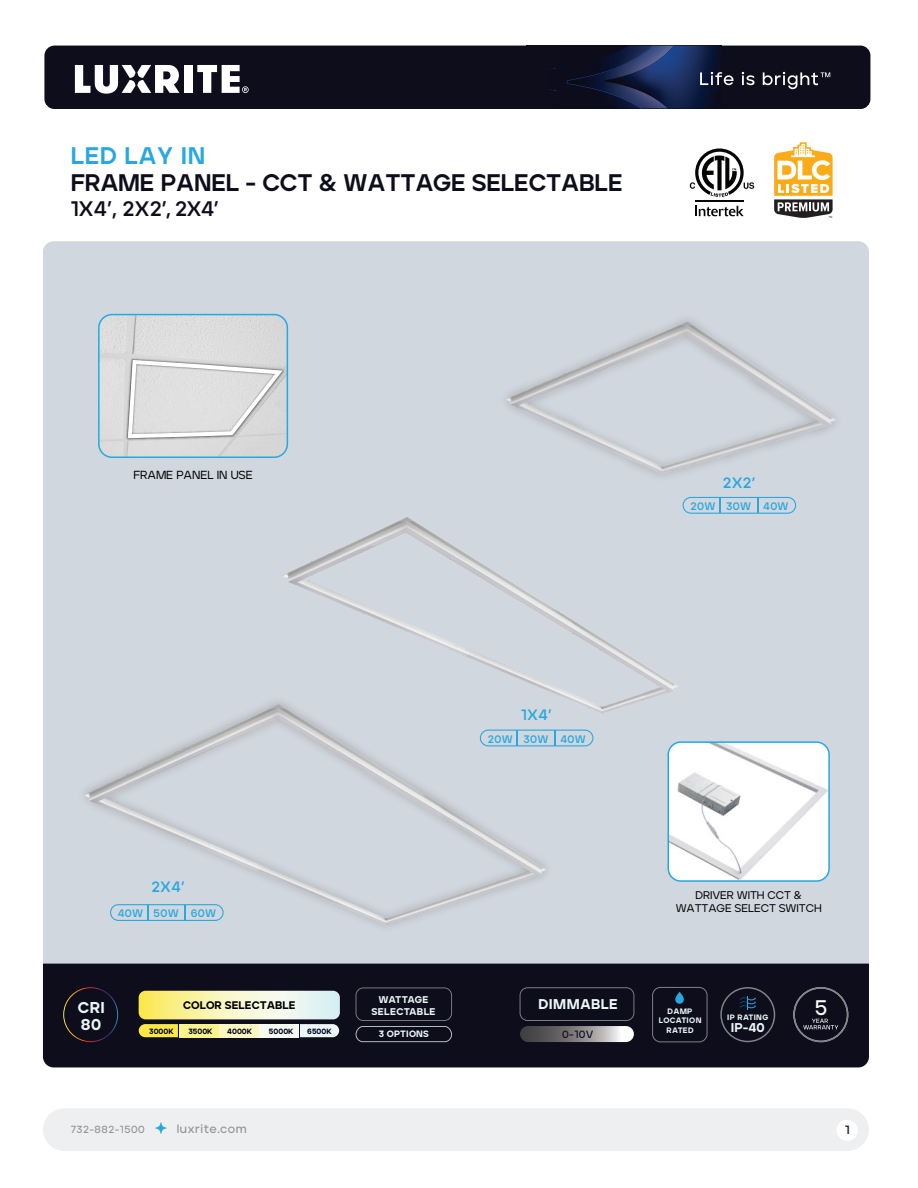
<style>
.page{position:relative;width:918px;height:1188px;background:#fff}
.page>*{position:absolute;margin:0;border:0;box-sizing:border-box;transform-origin:0 0}
.t1{font:24px "Jeko Variable";letter-spacing:-.01em;color:#0d0d1c}
.t2{font:24px "Jeko Variable";letter-spacing:.02em;color:#27a8e0}
.t3{font:21.15px "Jeko Variable";color:#fff}
.t4{font:700 21px "Jeko";color:#0d0d1c}
.t5{font:15.75px/16.2px "Jeko Variable";color:#ebf7f7}
.t6{font:700 15px "Jeko";letter-spacing:.02em;color:#27a8e0}
.t7{font:14.1px "Jeko Variable";letter-spacing:.03em;color:#ebf7f7}
.t8{font:12.75px "Jeko Variable";color:#ebf7f7}
.t9{font:12px "Jeko Variable";letter-spacing:.05em;color:#929497}
.t10{font:12px "Jeko Variable";color:#211e1e}
.t11{font:11.7px "Jeko Variable";letter-spacing:-.005em;color:#000}
.t12{font:11.1px/13px "Jeko Variable";letter-spacing:-.005em;color:#000;text-align:center}
.t13{font:10.95px "Jeko Variable";color:#000001}
.t14{font:10.8px "Jeko Variable";letter-spacing:.03em;color:#27a8e0}
.t15{font:600 10.5px "Jeko";color:#0d0d1c}
.t16{font:10.35px "Jeko Variable";letter-spacing:.05em;color:#929497}
.t17{font:9.75px/11.7px "Jeko Variable";letter-spacing:.015em;color:#ebf7f9;text-align:center}
.t18{font:9.15px "Jeko Variable";letter-spacing:.015em;color:#ebf7f9}
.t19{font:7.95px/9.4px "Jeko Variable";letter-spacing:.04em;color:#ebf7f7;text-align:center}
.t20{font:7.8px "Jeko Variable";letter-spacing:.045em;color:#ebf7f7}
.t21{font:7.65px "Jeko Variable";color:#00021c}
</style>
<div class="page">
<div style="left:44px;top:46px;width:826px;height:63px;background:#0d0d1c;border-radius:10px"></div>
<svg style="left:75px;top:65px;width:104px;height:29px"></svg>
<div style="left:184px;top:65px;width:9px;height:28px;background:#fff"></div>
<svg style="left:197px;top:65px;width:52px;height:28px"></svg>
<svg style="left:567px;top:46px;width:167px;height:62px"></svg>
<svg style="left:742px;top:72px;width:13px;height:13px"></svg>
<svg style="left:763px;top:72px;width:67px;height:17px"></svg>
<div style="left:43px;top:1108px;width:826px;height:43px;background:#edeff0;border-radius:21px"></div>
<div style="left:837px;top:1120px;width:21px;height:21px;background:#fff;border-radius:50%"></div>
<svg style="left:155px;top:1122px;width:12px;height:12px"></svg>
<div style="left:43px;top:241px;width:826px;height:723px;background:#d1d7de"></div>
<div style="left:43px;top:964px;width:826px;height:103px;background:#0d0d1c"></div>
<svg style="left:803px;top:1019px;width:35px;height:10px"></svg>
<div style="left:793px;top:987px;width:55px;height:55px;border:2px solid #808284;border-radius:50%"></div>
<svg style="left:63px;top:987px;width:55px;height:55px;background:#15121f"></svg>
<svg style="left:695px;top:206px;width:49px;height:10px"></svg>
<hr style="left:695px;top:201px;width:49px;height:1px;background:#050504">
<svg style="left:690px;top:148px;width:64px;height:49px"></svg>
<svg style="left:652px;top:987px;width:56px;height:55px;background:#141422"></svg>
<svg style="left:675px;top:992px;width:9px;height:12px"></svg>
<svg style="left:520px;top:1026px;width:114px;height:16px;background:#908d8e"></svg>
<svg style="left:520px;top:987px;width:114px;height:34px;background:#141422"></svg>
<svg style="left:740px;top:997px;width:16px;height:13px"></svg>
<div style="left:720px;top:987px;width:55px;height:55px;border:2px solid #808284;border-radius:50%"></div>
<svg style="left:356px;top:987px;width:96px;height:55px;background:#171826"></svg>
<div style="left:99px;top:315px;width:188px;height:142px;background:#dcdcdc"></div>
<img style="left:124px;top:356px;width:161px;height:86px">
<svg style="left:128px;top:360px;width:155px;height:78px;background:#dcdcdc"></svg>
<div style="left:98px;top:314px;width:190px;height:144px;border:2px solid #24aae1;border-radius:13px"></div>
<img style="left:668px;top:742px;width:161px;height:139px">
<div style="left:668px;top:741px;width:162px;height:141px;border:2px solid #24aae1;border-radius:13px"></div>
<svg style="left:139px;top:991px;width:201px;height:46px;background:#dad9aa"></svg>
<svg style="left:774px;top:142px;width:59px;height:76px"></svg>
<div style="left:71px;top:691px;width:488px;height:247px;background:#d1d7de"></div>
<img style="left:81px;top:702px;width:469px;height:226px">
<div style="left:494px;top:309px;width:355px;height:178px;background:#d1d7de"></div>
<img style="left:501px;top:315px;width:341px;height:166px">
<svg style="left:683px;top:497px;width:113px;height:17px;background:#b5cfde"></svg>
<svg style="left:110px;top:904px;width:114px;height:17px;background:#b4cfde"></svg>
<img style="left:278px;top:509px;width:402px;height:207px">
<svg style="left:480px;top:730px;width:113px;height:16px;background:#bad0de"></svg>
<h1 class="t2" style="left:71px;top:141px;width:136px">LED LAY IN</h1>
<h1 class="t1" style="left:71px;top:168px;width:554px">FRAME PANEL - CCT &amp; WATTAGE SELECTABLE</h1>
<h3 class="t4" style="left:71px;top:196px;width:150px">1X4’, 2X2’, 2X4’</h3>
<p class="t11" style="left:133px;top:468px;width:121px">FRAME PANEL IN USE</p>
<h3 class="t6" style="left:151px;top:877px;width:35px">2X4’</h3>
<p class="t14" style="left:118px;top:907px;width:100px">40W 50W 60W</p>
<h3 class="t6" style="left:521px;top:706px;width:32px">1X4’</h3>
<p class="t14" style="left:488px;top:732px;width:100px">20W 30W 40W</p>
<h3 class="t6" style="left:723px;top:473px;width:34px">2X2’</h3>
<p class="t14" style="left:691px;top:499px;width:100px">20W 30W 40W</p>
<p class="t12" style="left:676px;top:888px;width:148px">DRIVER WITH CCT &amp;<br>WATTAGE SELECT SWITCH</p>
<p class="t17" style="left:371px;top:994px;width:66px">WATTAGE<br>SELECTABLE</p>
<p class="t18" style="left:379px;top:1028px;width:52px">3 OPTIONS</p>
<p class="t7" style="left:538px;top:996px;width:81px">DIMMABLE</p>
<h3 class="t5" style="left:78px;top:1000px;width:29px">CRI<br>80</h3>
<p class="t19" style="left:667px;top:1006px;width:27px">DAMP</p>
<h2 class="t3" style="left:815px;top:995px;width:14px">5</h2>
<p class="t13" style="left:183px;top:998px;width:114px">COLOR SELECTABLE</p>
<p class="t20" style="left:727px;top:1013px;width:43px">IP RATING</p>
<p class="t8" style="left:731px;top:1020px;width:35px">IP-40</p>
<p class="t19" style="left:659px;top:1015px;width:44px">LOCATION<br>RATED</p>
<p class="t21" style="left:149px;top:1026px;width:26px">3000K</p>
<p class="t21" style="left:188px;top:1026px;width:26px">3500K</p>
<p class="t21" style="left:227px;top:1026px;width:26px">4000K</p>
<p class="t21" style="left:269px;top:1026px;width:26px">5000K</p>
<p class="t21" style="left:307px;top:1026px;width:26px">6500K</p>
<p class="t15" style="left:562px;top:1028px;width:33px">0-10V</p>
<p class="t16" style="left:71px;top:1123px;width:75px">732-882-1500</p>
<p class="t9" style="left:177px;top:1121px;width:71px">luxrite.com</p>
<p class="t10" style="left:845px;top:1122px;width:6px">1</p>
</div>
